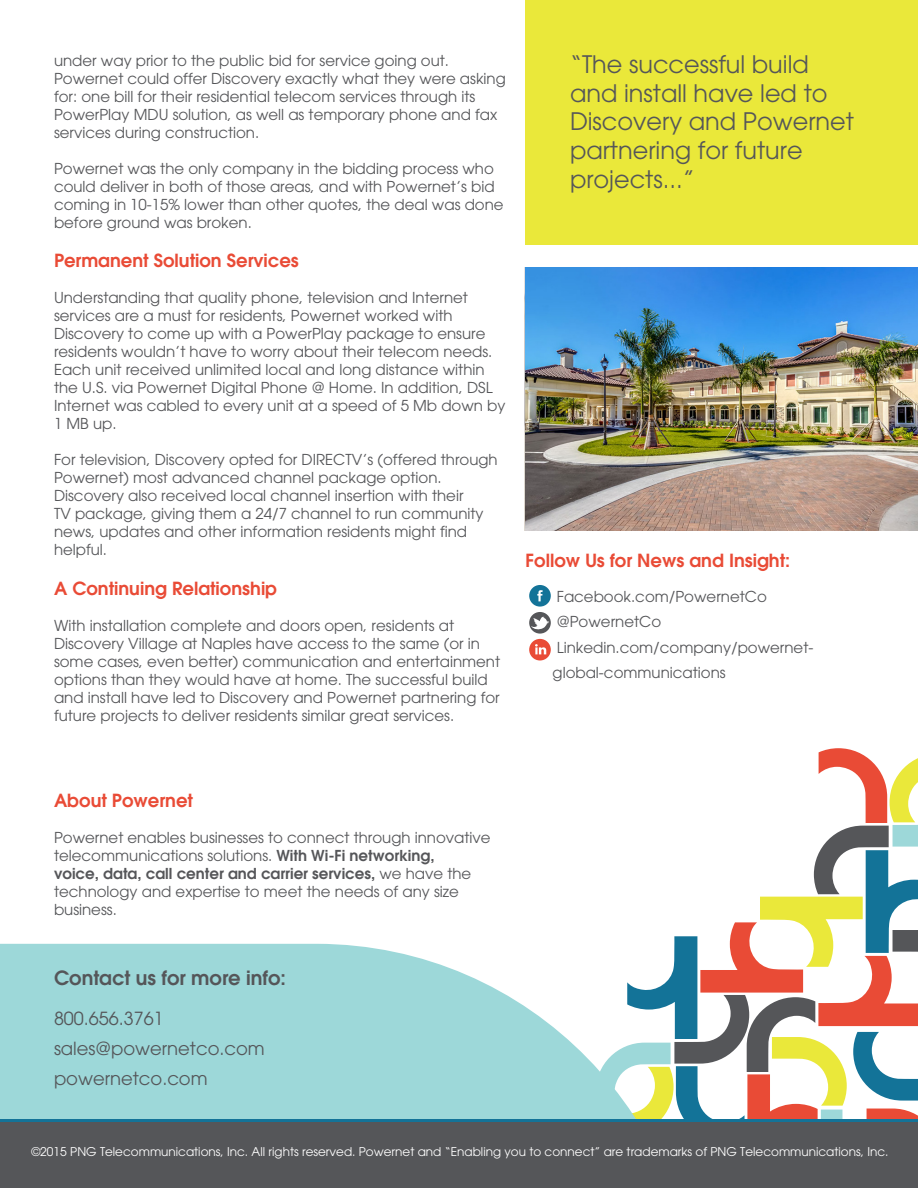
<style>
.page{position:relative;width:918px;height:1188px;background:#fff}
.page>*{position:absolute;margin:0;border:0;box-sizing:border-box;transform-origin:0 0}
.t1{font:24px/28.8px "Avant Garde";color:#555659}
.t2{font:600 19.5px "Avant Garde";color:#555659}
.t3{font:600 18px "Avant Garde";color:#e94b36}
.t4{font:18px "Avant Garde";color:#555659}
.t5{font:15px/18px "Avant Garde";color:#555659}
.t6{font:12px "Avant Garde";color:#fff}
.s1{font-family:"ITC Avant Garde Pro"}
.s2{font-weight:600}
</style>
<div class="page">
<svg style="left:674px;top:748px;width:244px;height:371px"></svg>
<svg style="left:0;top:944px;width:698px;height:175px;fill:#9dd8d9"></svg>
<div style="left:0;top:1119px;width:918px;height:65px;background:linear-gradient(to right,#137398,#137398)"></div>
<div style="left:0;top:1123px;width:918px;height:65px;background:#555659"></div>
<div style="left:526px;top:0;width:392px;height:245px;background:#eae83a"></div>
<div style="left:529px;top:585px;width:22px;height:22px;background:#137398;border-radius:50%"></div>
<svg style="left:537px;top:590px;width:6px;height:11px"></svg>
<div style="left:529px;top:639px;width:22px;height:21px;background:#e94b36;border-radius:50%"></div>
<svg style="left:535px;top:644px;width:11px;height:10px"></svg>
<svg style="left:529px;top:612px;width:22px;height:22px"></svg>
<svg style="left:531px;top:616px;width:18px;height:14px"></svg>
<img style="left:526px;top:268px;width:392px;height:262px">
<p class="t5" style="left:54px;top:51px;width:453px">under way prior to the public bid for service going out.<br>Powernet could offer Discovery exactly what they were asking for: one bill for their residential telecom services through its PowerPlay MDU solution, as well as temporary phone and fax services during construction.</p>
<p class="t5" style="left:54px;top:159px;width:451px">Powernet was the only company in the bidding process who could deliver in both of those areas, and with Powernet’s bid coming in 10-15% lower than other quotes, the deal was done before ground was broken.</p>
<p class="t3" style="left:54px;top:249px;width:246px">Permanent Solution Services</p>
<p class="t5" style="left:54px;top:289px;width:453px">Understanding that quality phone, television and Internet services are a must for residents, Powernet worked with Discovery to come up with a PowerPlay package to ensure residents wouldn’t have to worry about their telecom needs.<br>Each unit received unlimited local and long distance within the U.S. via Powernet Digital Phone @ Home. In addition, DSL Internet was cabled to every unit at a speed of 5 Mb down by 1 MB up.</p>
<p class="t5" style="left:54px;top:451px;width:445px">For television, Discovery opted for DIRECTV’s (offered through Powernet) most advanced channel package option.<br>Discovery also received local channel insertion with their<br>TV package, giving them a 24/7 channel to run community news, updates and other information residents might find helpful.</p>
<p class="t3" style="left:54px;top:576px;width:225px">A Continuing Relationship</p>
<p class="t5" style="left:54px;top:616px;width:448px">With installation complete and doors open, residents at Discovery Village at Naples have access to the same (or in some cases, even better) communication and entertainment options than they would have at home. The successful build and install have led to Discovery and Powernet partnering for future projects to deliver residents similar great services.</p>
<p class="t1" style="left:570px;top:50px;width:286px"><span class="s1">“</span>The successful build and install have led to<br>Discovery and Powernet partnering for future projects...<span class="s1">”</span></p>
<p class="t3" style="left:526px;top:549px;width:266px">Follow Us for News and Insight:</p>
<p class="t5" style="left:557px;top:587px;width:212px">Facebook.com/PowernetCo</p>
<p class="t5" style="left:557px;top:613px;width:106px">@PowernetCo</p>
<p class="t5" style="left:553px;top:635px;width:262px;line-height:25.5px">Linkedin.com/company/powernet&shy;global-communications</p>
<p class="t3" style="left:54px;top:789px;width:140px">About Powernet</p>
<p class="t5" style="left:54px;top:829px;width:438px">Powernet enables businesses to connect through innovative telecommunications solutions. <span class="s2">With Wi-Fi networking,<br>voice, data, call center and carrier services,</span> we have the technology and expertise to meet the needs of any size business.</p>
<p class="t2" style="left:54px;top:965px;width:234px">Contact us for more info:</p>
<p class="t4" style="left:54px;top:1008px;width:111px">800.656.3761</p>
<p class="t4" style="left:54px;top:1038px;width:212px">sales@powernetco.com</p>
<p class="t4" style="left:54px;top:1068px;width:155px">powernetco.com</p>
<p class="t6" style="left:31px;top:1144px;width:859px">©2015 PNG Telecommunications, Inc. All rights reserved. Powernet and “Enabling you to connect” are trademarks of PNG Telecommunications, Inc.</p>
</div>
